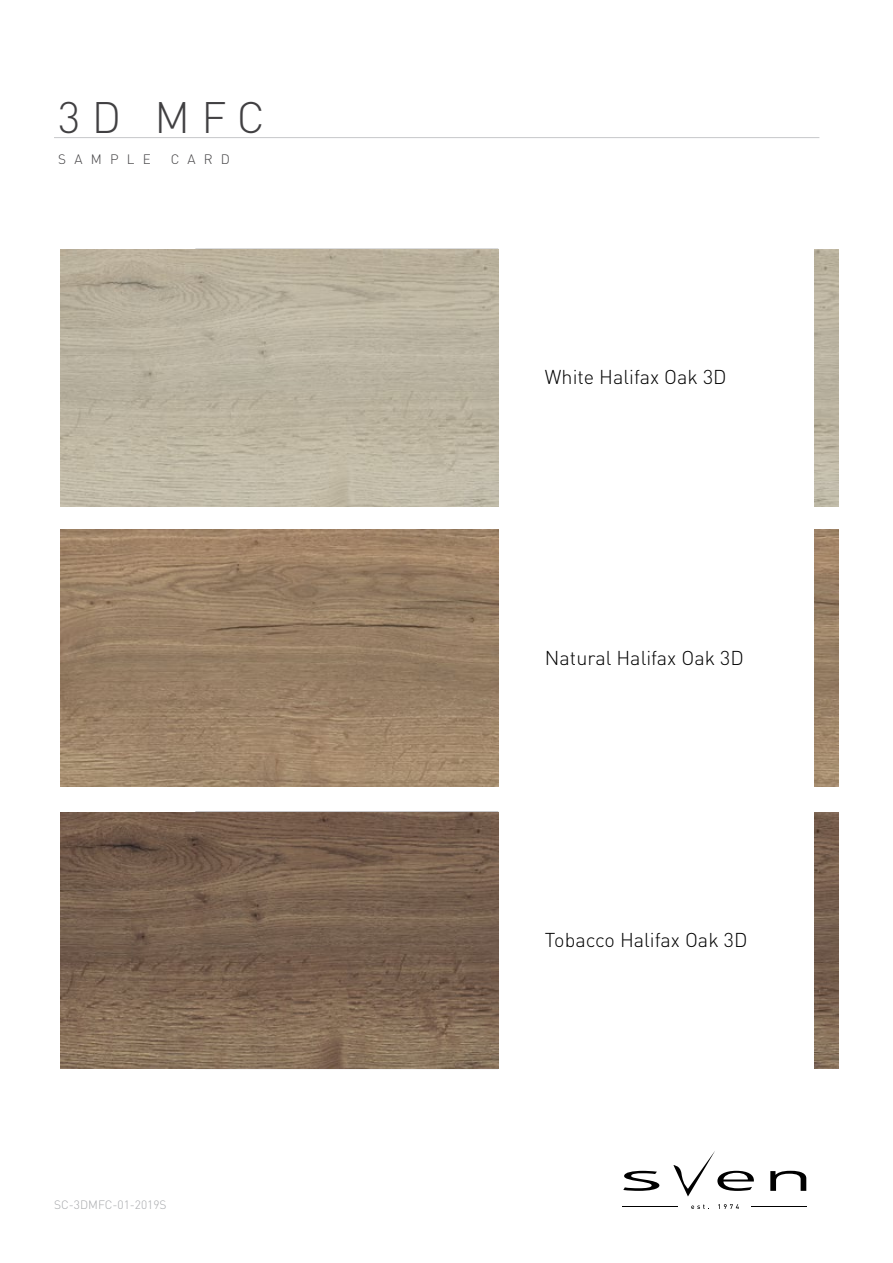
<style>
.page{position:relative;width:893px;height:1263px;background:#fff}
.page>*{position:absolute;margin:0;border:0;box-sizing:border-box;transform-origin:0 0}
.t1{font:300 43.5px "DIN Pro";color:#414042}
.t2{font:300 19.8px "DIN Pro";color:#000}
.t3{font:300 13.5px "DIN Pro";letter-spacing:.61em;color:#414042}
.t4{font:300 12px "DIN Pro";color:#a7a9ac}
</style>
<div class="page">
<img style="left:61px;top:812px;width:437px;height:257px">
<img style="left:814px;top:812px;width:25px;height:257px">
<img style="left:61px;top:530px;width:437px;height:257px">
<img style="left:814px;top:530px;width:25px;height:257px">
<img style="left:61px;top:249px;width:437px;height:257px">
<img style="left:814px;top:249px;width:25px;height:257px">
<hr style="left:54px;top:137px;width:765px;height:1px;background:#c7c8ca">
<svg style="left:623px;top:1171px;width:36px;height:20px"></svg>
<svg style="left:770px;top:1171px;width:36px;height:20px"></svg>
<svg style="left:673px;top:1151px;width:81px;height:45px"></svg>
<hr style="left:623px;top:1207px;width:55px;height:1px;background:#000">
<hr style="left:751px;top:1207px;width:55px;height:1px;background:#000">
<svg style="left:691px;top:1204px;width:18px;height:5px"></svg>
<svg style="left:718px;top:1204px;width:21px;height:5px"></svg>
<h1 class="t1" style="left:58px;top:88px;width:208px">3D MFC</h1>
<p class="t3" style="left:58px;top:150px;width:94px">SAMPLE</p>
<p class="t3" style="left:171px;top:150px;width:61px">CARD</p>
<p class="t4" style="left:54px;top:1196px;width:114px">SC-3DMFC-01-2019S</p>
<p class="t2" style="left:545px;top:364px;width:183px">White Halifax Oak 3D</p>
<p class="t2" style="left:545px;top:644px;width:200px">Natural Halifax Oak 3D</p>
<p class="t2" style="left:545px;top:927px;width:204px">Tobacco Halifax Oak 3D</p>
</div>
